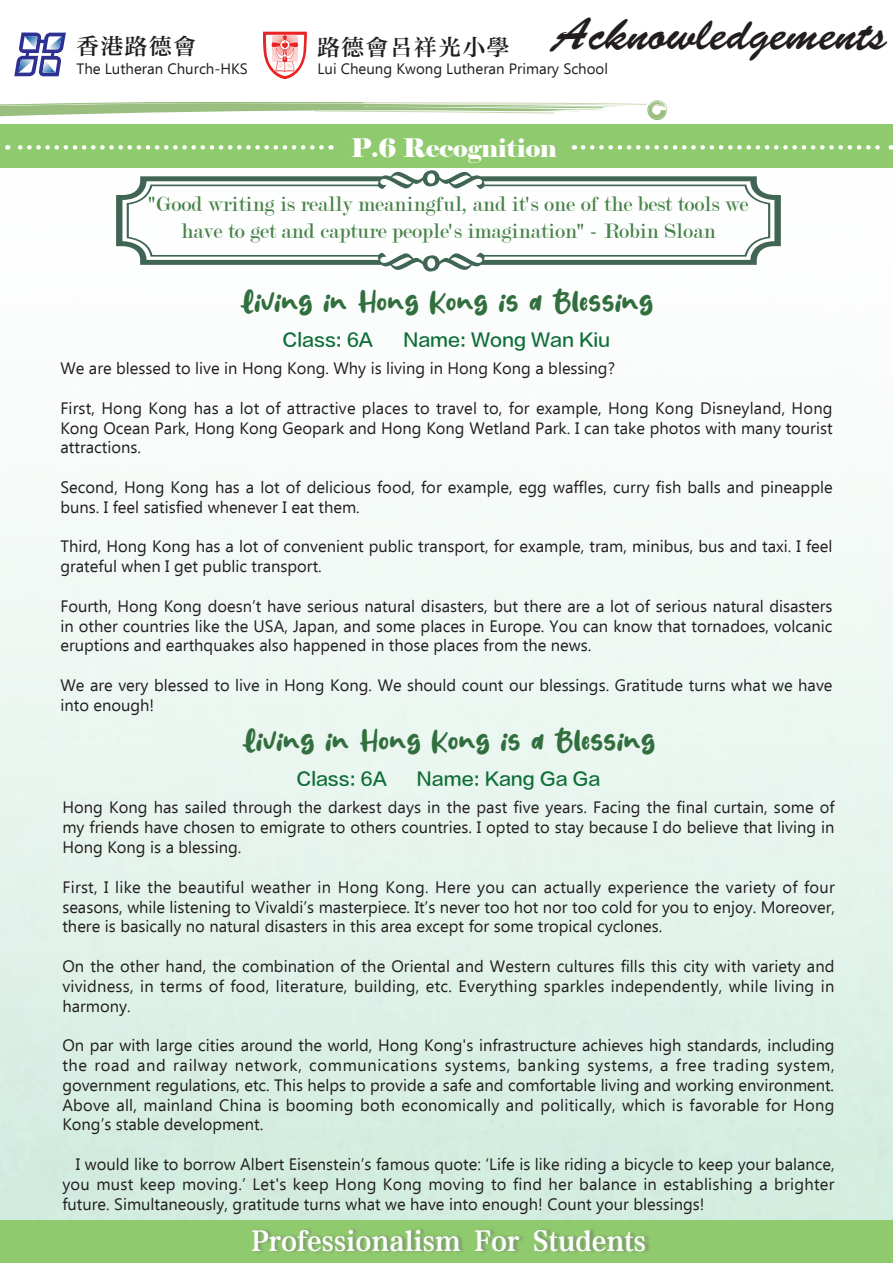
<style>
.page{position:relative;width:893px;height:1263px;background:#fff}
.page>*{position:absolute;margin:0;border:0;box-sizing:border-box;transform-origin:0 0}
.t1{font:46.05px "Brush Script Std";color:#221e1f}
.t2{font:33px "Fresh Lychee";letter-spacing:-.005em;color:#316f3e}
.t3{font:26.4px "FZZCYSB B51 0";color:#fff}
.t4{font:25.5px "Elephant";color:#fff}
.t5{font:22.5px "FZZYSB B51 0";letter-spacing:.075em;color:#221e1f}
.t6{font:22.35px/26.8px "Modern";color:#49834a;text-align:center}
.t7{font:18px "FZLTZHB B51 0";color:#0f6e38}
.t8{font:16.5px/19.8px "Ebrima";color:#231f20;text-align:justify}
.t9{font:15px "Ebrima";color:#221e1f}
</style>
<div class="page">
<div style="left:0;top:124px;width:893px;height:1129px;background:linear-gradient(to bottom,#fff,#d2ecde)"></div>
<div style="left:0;top:124px;width:893px;height:44px;background:#90ca6e"></div>
<div style="left:0;top:1221px;width:893px;height:42px;background:#90ca6e"></div>
<svg style="left:0;top:100px;width:666px;height:20px"></svg>
<img style="left:255px;top:1229px;width:395px;height:24px">
<svg style="left:116px;top:170px;width:665px;height:101px"></svg>
<svg style="left:14px;top:32px;width:52px;height:44px"></svg>
<svg style="left:263px;top:32px;width:44px;height:47px"></svg>
<svg style="left:7px;top:145px;width:314px;height:5px"></svg>
<svg style="left:583px;top:145px;width:309px;height:5px"></svg>
<p class="t5" style="left:77px;top:33px;width:121px">香港路德會</p>
<p class="t9" style="left:77px;top:57px;width:173px">The Lutheran Church-HKS</p>
<p class="t1" style="left:553px;top:8px;width:335px">Acknowledgements</p>
<p class="t5" style="left:317px;top:34px;width:194px">路德會呂祥光小學</p>
<p class="t9" style="left:317px;top:58px;width:292px">Lui Cheung Kwong Lutheran Primary School</p>
<p class="t4" style="left:351px;top:132px;width:208px">P.6 Recognition</p>
<p class="t6" style="left:148px;top:191px;width:602px">"Good writing is really meaningful, and it's one of the best tools we have to get and capture people's imagination" - Robin Sloan</p>
<p class="t2" style="left:240px;top:283px;width:415px">Living in Hong Kong is a Blessing</p>
<p class="t7" style="left:283px;top:330px;width:92px">Class: 6A</p>
<p class="t7" style="left:403px;top:330px;width:209px">Name: Wong Wan Kiu</p>
<p class="t8" style="left:60px;top:358px;width:556px">We are blessed to live in Hong Kong. Why is living in Hong Kong a blessing?</p>
<p class="t8" style="left:60px;top:397px;width:774px">First, Hong Kong has a lot of attractive places to travel to, for example, Hong Kong Disneyland, Hong Kong Ocean Park, Hong Kong Geopark and Hong Kong Wetland Park. I can take photos with many tourist attractions.</p>
<p class="t8" style="left:60px;top:477px;width:774px">Second, Hong Kong has a lot of delicious food, for example, egg waffles, curry fish balls and pineapple buns. I feel satisfied whenever I eat them.</p>
<p class="t8" style="left:60px;top:536px;width:774px">Third, Hong Kong has a lot of convenient public transport, for example, tram, minibus, bus and taxi. I feel grateful when I get public transport.</p>
<p class="t8" style="left:60px;top:595px;width:774px">Fourth, Hong Kong doesn’t have serious natural disasters, but there are a lot of serious natural disasters in other countries like the USA, Japan, and some places in Europe. You can know that tornadoes, volcanic eruptions and earthquakes also happened in those places from the news.</p>
<p class="t8" style="left:60px;top:675px;width:774px">We are very blessed to live in Hong Kong. We should count our blessings. Gratitude turns what we have into enough!</p>
<p class="t2" style="left:242px;top:722px;width:415px">Living in Hong Kong is a Blessing</p>
<p class="t7" style="left:297px;top:769px;width:92px">Class: 6A</p>
<p class="t7" style="left:417px;top:769px;width:185px">Name: Kang Ga Ga</p>
<p class="t8" style="left:62px;top:797px;width:774px">Hong Kong has sailed through the darkest days in the past five years. Facing the final curtain, some of my friends have chosen to emigrate to others countries. I opted to stay because I do believe that living in Hong Kong is a blessing.</p>
<p class="t8" style="left:62px;top:876px;width:774px">First, I like the beautiful weather in Hong Kong. Here you can actually experience the variety of four seasons, while listening to Vivaldi’s masterpiece. It’s never too hot nor too cold for you to enjoy. Moreover, there is basically no natural disasters in this area except for some tropical cyclones.</p>
<p class="t8" style="left:62px;top:955px;width:774px">On the other hand, the combination of the Oriental and Western cultures fills this city with variety and vividness, in terms of food, literature, building, etc. Everything sparkles independently, while living in harmony.</p>
<p class="t8" style="left:62px;top:1035px;width:774px">On par with large cities around the world, Hong Kong's infrastructure achieves high standards, including the road and railway network, communications systems, banking systems, a free trading system, government regulations, etc. This helps to provide a safe and comfortable living and working environment.<br>Above all, mainland China is booming both economically and politically, which is favorable for Hong Kong’s stable development.</p>
<p class="t8" style="left:62px;top:1153px;width:774px;text-indent:14px">I would like to borrow Albert Eisenstein’s famous quote: ‘Life is like riding a bicycle to keep your balance, you must keep moving.’ Let's keep Hong Kong moving to find her balance in establishing a brighter future. Simultaneously, gratitude turns what we have into enough! Count your blessings!</p>
<p class="t3" style="left:252px;top:1224px;width:396px">Professionalism For Students</p>
</div>
